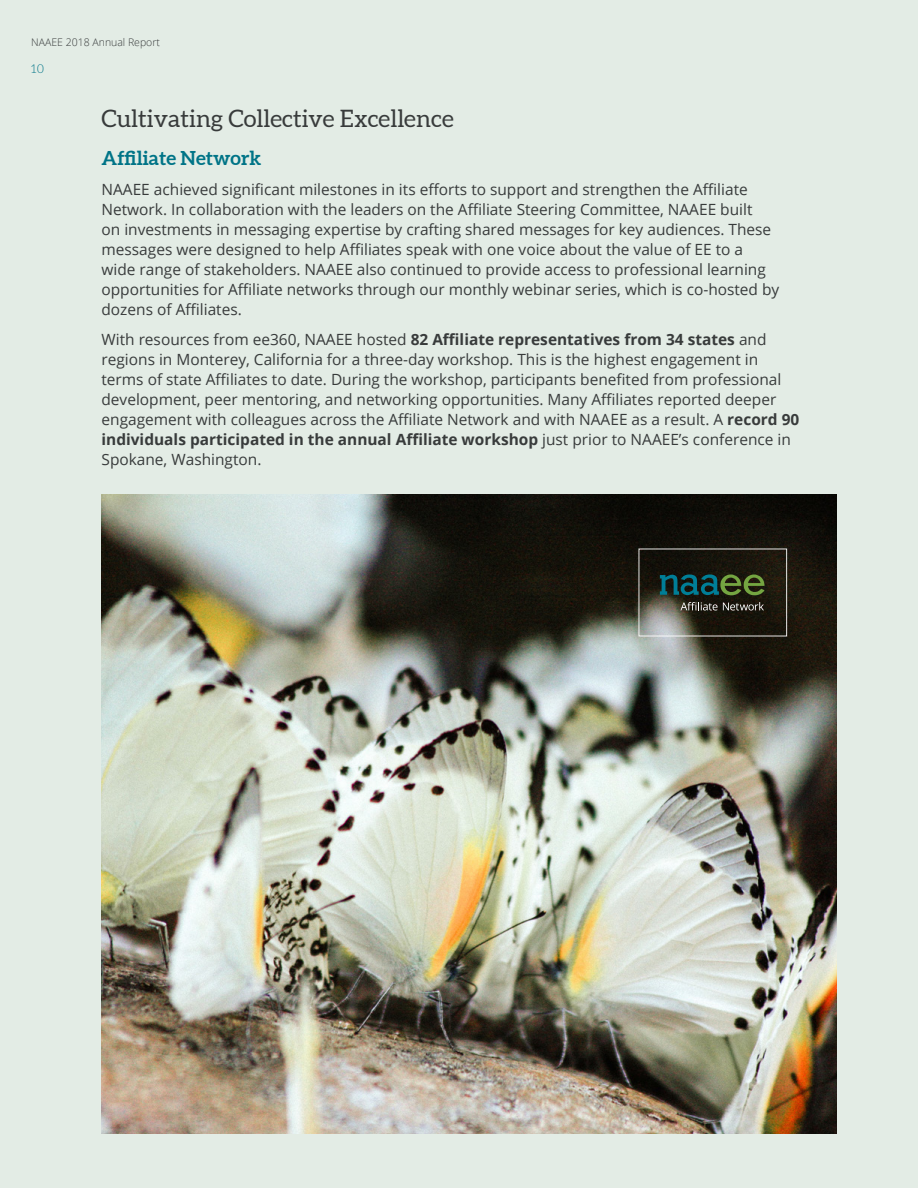
<style>
.page{position:relative;width:918px;height:1188px;background:#e3ece5}
.page>*{position:absolute;margin:0;border:0;box-sizing:border-box;transform-origin:0 0}
.t1{font:24px "Aleo";color:#404042}
.t2{font:700 19.5px "Aleo";color:#007e97}
.t3{font:15.45px/20px "Open Sans";color:#404042}
.t4{font:300 12px "Aleo";color:#007e97}
.t5{font:300 10.5px "Open Sans";color:#404042}
.s1{font-weight:700}
</style>
<div class="page">
<img style="left:102px;top:495px;width:735px;height:639px">
<div style="left:639px;top:549px;width:148px;height:87px;border:1px solid #fff"></div>
<svg style="left:660px;top:574px;width:105px;height:21px;background:#244e3c"></svg>
<svg style="left:680px;top:602px;width:84px;height:9px"></svg>
<p class="t5" style="left:31px;top:35px;width:130px">NAAEE 2018 Annual Report</p>
<p class="t4" style="left:31px;top:62px;width:14px">10</p>
<h1 class="t1" style="left:102px;top:105px;width:354px">Cultivating Collective Excellence</h1>
<p class="t2" style="left:102px;top:146px;width:161px">Affiliate Network</p>
<p class="t3" style="left:102px;top:179px;width:679px">NAAEE achieved significant milestones in its efforts to support and strengthen the Affiliate Network. In collaboration with the leaders on the Affiliate Steering Committee, NAAEE built<br>on investments in messaging expertise by crafting shared messages for key audiences. These messages were designed to help Affiliates speak with one voice about the value of EE to a wide range of stakeholders. NAAEE also continued to provide access to professional learning opportunities for Affiliate networks through our monthly webinar series, which is co-hosted by dozens of Affiliates.</p>
<p class="t3" style="left:102px;top:329px;width:699px">With resources from ee360, NAAEE hosted <span class="s1">82 Affiliate representatives from 34 states</span> and regions in Monterey, California for a three-day workshop. This is the highest engagement in terms of state Affiliates to date. During the workshop, participants benefited from professional development, peer mentoring, and networking opportunities. Many Affiliates reported deeper engagement with colleagues across the Affiliate Network and with NAAEE as a result. A <span class="s1">record 90 individuals participated in the annual Affiliate workshop</span> just prior to NAAEE’s conference in Spokane, Washington.</p>
</div>
